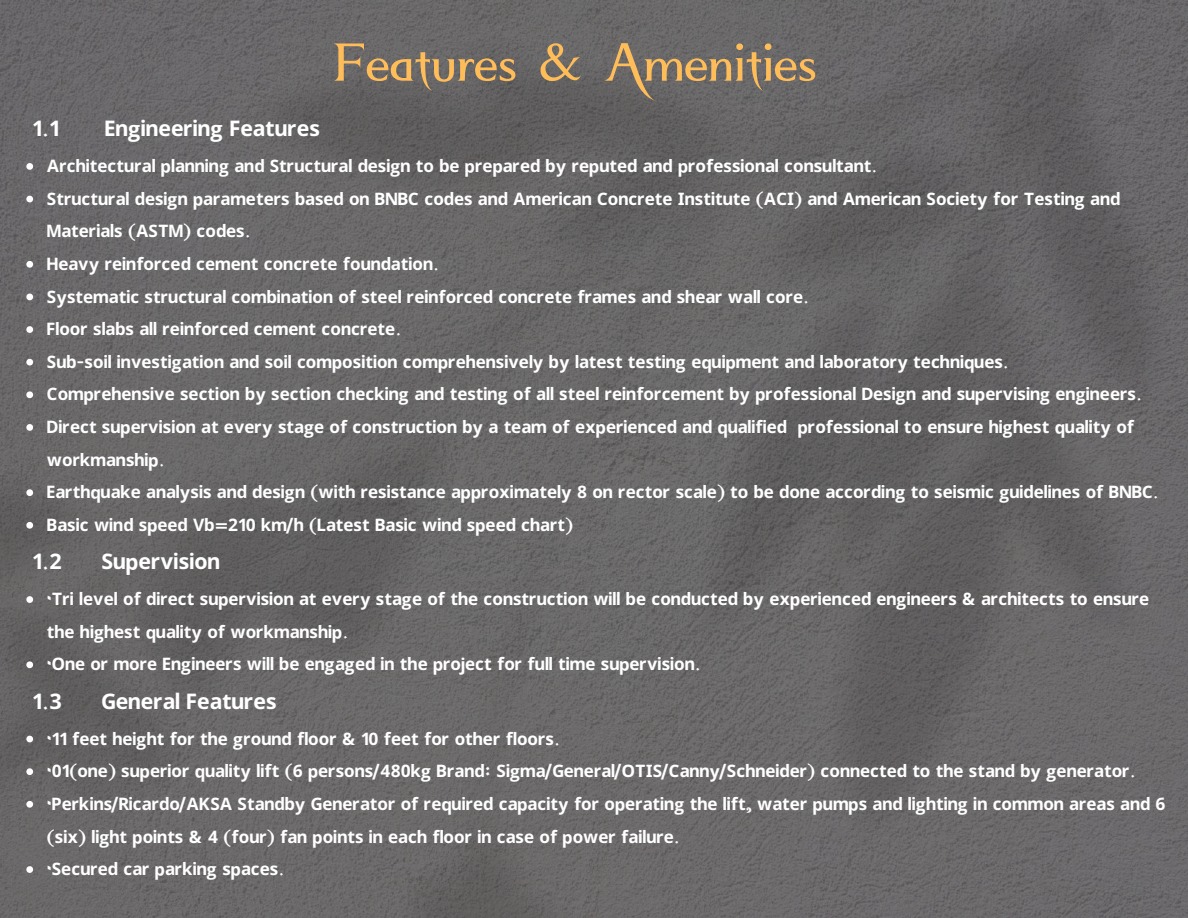
<style>
.page{position:relative;width:1188px;height:918px;background:#fff}
.page>*{position:absolute;margin:0;border:0;box-sizing:border-box;transform-origin:0 0}
.t1{font:67.5px "VICTORIA";color:#ffbd59}
.t2{font:30px "Adcomm Ujjal Unicode";color:#fff}
.t3{font:24px/32.7px "Adcomm Ujjal Unicode";color:#fff}
</style>
<div class="page">
<img style="left:0;top:0;width:1188px;height:918px">
<svg style="left:26px;top:163px;width:7px;height:7px"></svg>
<svg style="left:26px;top:196px;width:7px;height:6px"></svg>
<svg style="left:26px;top:261px;width:7px;height:7px"></svg>
<svg style="left:26px;top:294px;width:7px;height:6px"></svg>
<svg style="left:26px;top:326px;width:7px;height:7px"></svg>
<svg style="left:26px;top:359px;width:7px;height:7px"></svg>
<svg style="left:26px;top:391px;width:7px;height:7px"></svg>
<svg style="left:26px;top:424px;width:7px;height:7px"></svg>
<svg style="left:26px;top:489px;width:7px;height:7px"></svg>
<svg style="left:26px;top:522px;width:7px;height:7px"></svg>
<svg style="left:26px;top:596px;width:7px;height:7px"></svg>
<svg style="left:26px;top:661px;width:7px;height:7px"></svg>
<svg style="left:26px;top:736px;width:7px;height:6px"></svg>
<svg style="left:26px;top:768px;width:7px;height:7px"></svg>
<svg style="left:26px;top:801px;width:7px;height:7px"></svg>
<svg style="left:26px;top:866px;width:7px;height:7px"></svg>
<h1 class="t1" style="left:332px;top:23px;width:486px">Features &amp; Amenities</h1>
<p class="t2" style="left:33px;top:112px;width:28px">1.1</p>
<p class="t2" style="left:105px;top:112px;width:217px">Engineering Features</p>
<p class="t3" style="left:47px;top:150px;width:1114px">Architectural planning and Structural design to be prepared by reputed and professional consultant.<br>Structural design parameters based on BNBC codes and American Concrete Institute (ACI) and American Society for Testing and Materials (ASTM) codes.<br>Heavy reinforced cement concrete foundation.<br>Systematic structural combination of steel reinforced concrete frames and shear wall core.<br>Floor slabs all reinforced cement concrete.<br>Sub-soil investigation and soil composition comprehensively by latest testing equipment and laboratory techniques.<br>Comprehensive section by section checking and testing of all steel reinforcement by professional Design and supervising engineers.<br>Direct supervision at every stage of construction by a team of experienced and qualified professional to ensure highest quality of workmanship.<br>Earthquake analysis and design (with resistance approximately 8 on rector scale) to be done according to seismic guidelines of BNBC.<br>Basic wind speed Vb=210 km/h (Latest Basic wind speed chart)</p>
<p class="t2" style="left:33px;top:545px;width:31px">1.2</p>
<p class="t2" style="left:101px;top:545px;width:120px">Supervision</p>
<p class="t3" style="left:47px;top:583px;width:1104px">·Tri level of direct supervision at every stage of the construction will be conducted by experienced engineers &amp; architects to ensure the highest quality of workmanship.<br>·One or more Engineers will be engaged in the project for full time supervision.</p>
<p class="t2" style="left:33px;top:685px;width:31px">1.3</p>
<p class="t2" style="left:101px;top:685px;width:177px">General Features</p>
<p class="t3" style="left:47px;top:723px;width:1120px">·11 feet height for the ground floor &amp; 10 feet for other floors.<br>·01(one) superior quality lift (6 persons/480kg Brand: Sigma/General/OTIS/Canny/Schneider) connected to the stand by generator. ·Perkins/Ricardo/AKSA Standby Generator of required capacity for operating the lift, water pumps and lighting in common areas and 6 (six) light points &amp; 4 (four) fan points in each floor in case of power failure.<br>·Secured car parking spaces.</p>
</div>
